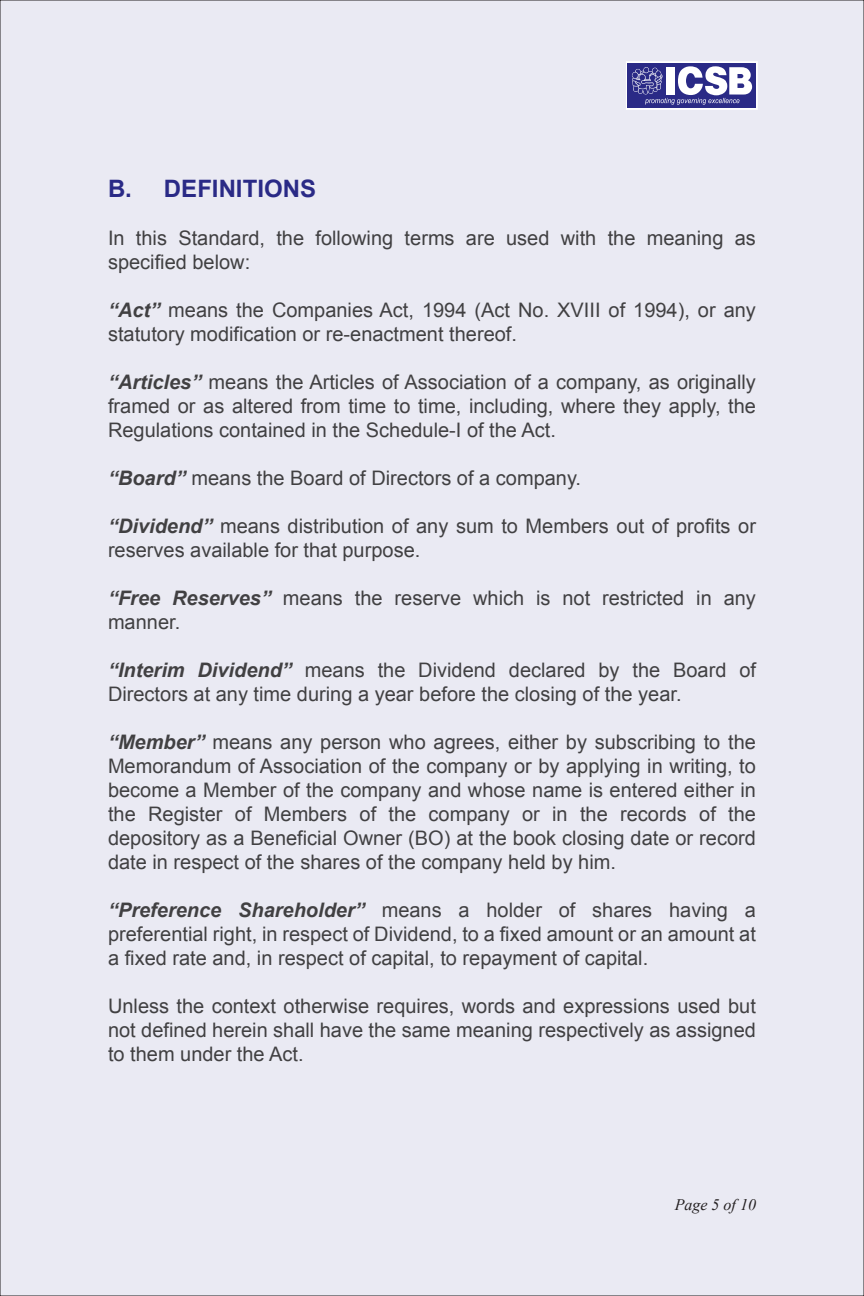
<style>
.page{position:relative;width:864px;height:1296px;background:#eaeaf3}
.page>*{position:absolute;margin:0;border:0;box-sizing:border-box;transform-origin:0 0}
.t1{font:700 24px "Arial";color:#2a2a86}
.t2{font:20px/24px "Arial";color:#414042}
.t3{font:italic 16px "Times New Roman";color:#231f20}
.s1{font-weight:700;font-style:italic}
</style>
<div class="page">
<svg style="left:626px;top:61px;width:132px;height:49px"></svg>
<div style="left:628px;top:63px;width:128px;height:45px;background:#2a2a86"></div>
<svg style="left:632px;top:66px;width:120px;height:39px"></svg>
<p class="t1" style="left:108px;top:172px;width:210px">B. DEFINITIONS</p>
<p class="t2" style="left:108px;top:226px;width:649px">In this Standard, the following terms are used with the meaning as specified below:</p>
<p class="t2" style="left:108px;top:298px;width:649px"><span class="s1">“Act”</span> means the Companies Act, 1994 (Act No. XVIII of 1994), or any statutory modification or re-enactment thereof.</p>
<p class="t2" style="left:108px;top:370px;width:649px;text-align:justify"><span class="s1">“Articles”</span> means the Articles of Association of a company, as originally framed or as altered from time to time, including, where they apply, the Regulations contained in the Schedule-I of the Act.</p>
<p class="t2" style="left:108px;top:466px;width:475px"><span class="s1">“Board”</span> means the Board of Directors of a company.</p>
<p class="t2" style="left:108px;top:514px;width:650px"><span class="s1">“Dividend”</span> means distribution of any sum to Members out of profits or reserves available for that purpose.</p>
<p class="t2" style="left:108px;top:586px;width:649px"><span class="s1">“Free Reserves”</span> means the reserve which is not restricted in any manner.</p>
<p class="t2" style="left:108px;top:658px;width:650px"><span class="s1">“Interim Dividend”</span> means the Dividend declared by the Board of<br>Directors at any time during a year before the closing of the year.</p>
<p class="t2" style="left:108px;top:730px;width:650px;text-align:justify"><span class="s1">“Member”</span> means any person who agrees, either by subscribing to the Memorandum of Association of the company or by applying in writing, to become a Member of the company and whose name is entered either in the Register of Members of the company or in the records of the depository as a Beneficial Owner (BO) at the book closing date or record date in respect of the shares of the company held by him.</p>
<p class="t2" style="left:108px;top:898px;width:649px;text-align:justify"><span class="s1">“Preference Shareholder”</span> means a holder of shares having a preferential right, in respect of Dividend, to a fixed amount or an amount at a fixed rate and, in respect of capital, to repayment of capital.</p>
<p class="t2" style="left:108px;top:994px;width:649px;text-align:justify">Unless the context otherwise requires, words and expressions used but not defined herein shall have the same meaning respectively as assigned to them under the Act.</p>
<p class="t3" style="left:675px;top:1194px;width:83px">Page 5 of 10</p>
</div>
